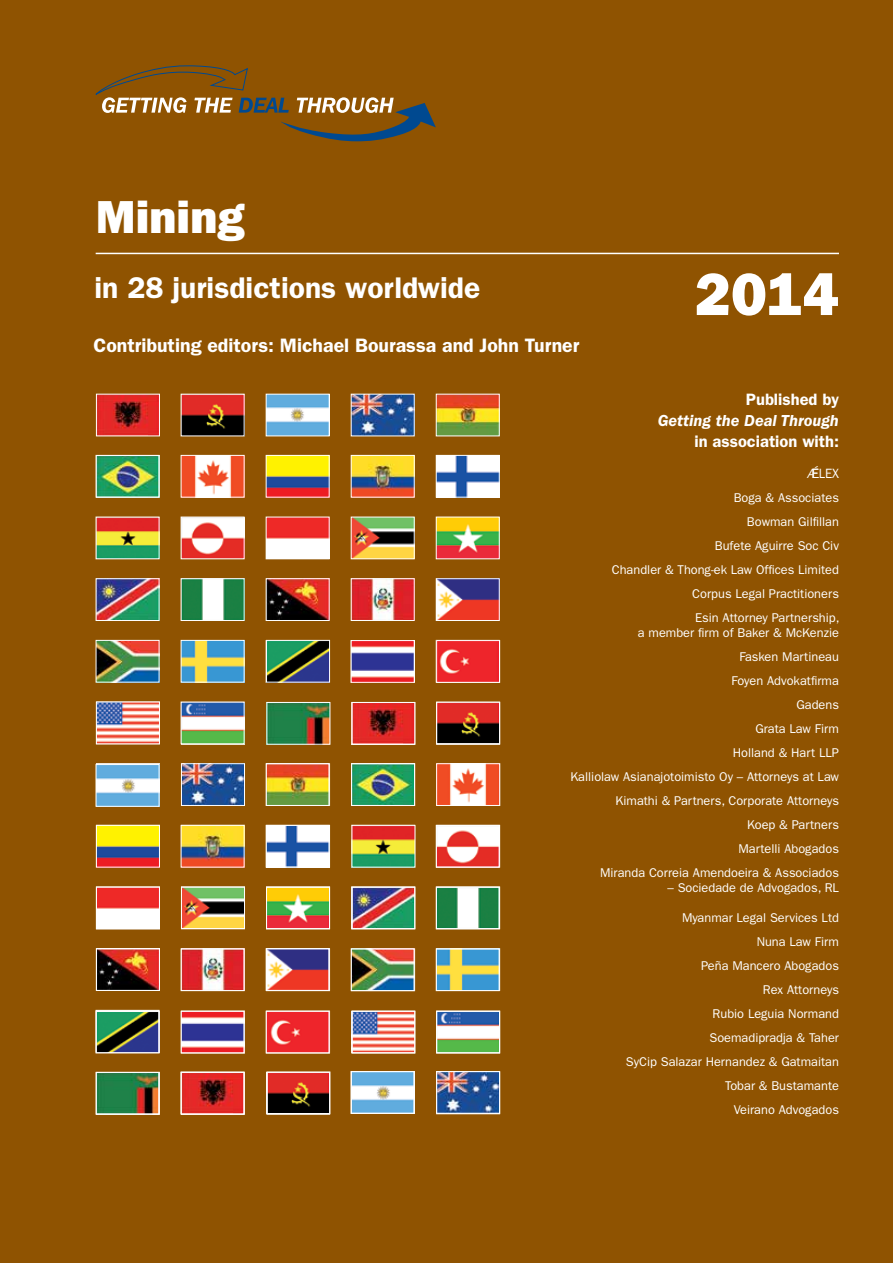
<style>
.page{position:relative;width:893px;height:1263px;background:#8f5301}
.page>*{position:absolute;margin:0;border:0;box-sizing:border-box;transform-origin:0 0}
.t1{font:60px "ITC Franklin Gothic Std Hvy";color:#fff}
.t2{font:46.5px "ITC Franklin Gothic Std Hvy";color:#fff}
.t3{font:600 30px "ITC Franklin Gothic Std";color:#fff}
.t4{font:600 19.5px "ITC Franklin Gothic Std";color:#fff}
.t5{font:600 16.5px "ITC Franklin Gothic Std";color:#fff}
.t6{font:italic 600 16.5px "ITC Franklin Gothic Std";color:#fff}
.t7{font:13.5px "ITC Franklin Gothic Std";letter-spacing:-.015em;color:#fff;scale:.95 1}
.t8{font:12.75px/24px "ITC Franklin Gothic Std";color:#fff;text-align:right}
</style>
<div class="page">
<img style="left:98px;top:519px;width:59px;height:38px">
<img style="left:353px;top:457px;width:60px;height:38px">
<div style="left:351px;top:455px;width:64px;height:42px;border:1px solid #fff"></div>
<img style="left:98px;top:457px;width:59px;height:38px">
<div style="left:96px;top:455px;width:63px;height:42px;border:1px solid #fff"></div>
<img style="left:268px;top:457px;width:60px;height:38px">
<div style="left:266px;top:455px;width:64px;height:42px;border:1px solid #fff"></div>
<img style="left:98px;top:580px;width:59px;height:39px">
<div style="left:96px;top:578px;width:63px;height:43px;border:1px solid #fff"></div>
<img style="left:438px;top:519px;width:60px;height:38px">
<div style="left:436px;top:517px;width:64px;height:42px;border:1px solid #fff"></div>
<img style="left:268px;top:396px;width:60px;height:38px">
<div style="left:266px;top:394px;width:64px;height:42px;border:1px solid #fff"></div>
<img style="left:353px;top:396px;width:60px;height:38px">
<img style="left:98px;top:396px;width:60px;height:38px">
<div style="left:96px;top:394px;width:64px;height:42px;border:1px solid #fff"></div>
<img style="left:183px;top:396px;width:59px;height:38px">
<div style="left:181px;top:394px;width:63px;height:42px;border:1px solid #fff"></div>
<img style="left:438px;top:396px;width:60px;height:38px">
<div style="left:436px;top:394px;width:64px;height:42px;border:1px solid #fff"></div>
<img style="left:183px;top:457px;width:59px;height:38px">
<div style="left:181px;top:455px;width:63px;height:42px;border:1px solid #fff"></div>
<img style="left:268px;top:519px;width:60px;height:38px">
<div style="left:266px;top:517px;width:64px;height:42px;border:1px solid #fff"></div>
<img style="left:438px;top:457px;width:60px;height:38px">
<div style="left:436px;top:455px;width:64px;height:42px;border:1px solid #fff"></div>
<svg style="left:96px;top:65px;width:340px;height:76px;background:#8a5d1c"></svg>
<img style="left:183px;top:580px;width:59px;height:39px">
<div style="left:181px;top:578px;width:63px;height:43px;border:1px solid #fff"></div>
<svg style="left:266px;top:682px;width:64px;height:1px"></svg>
<img style="left:183px;top:642px;width:59px;height:38px">
<div style="left:181px;top:640px;width:63px;height:42px;border:1px solid #fff"></div>
<img style="left:98px;top:642px;width:59px;height:38px">
<div style="left:96px;top:640px;width:63px;height:42px;border:1px solid #fff"></div>
<img style="left:268px;top:580px;width:60px;height:39px">
<div style="left:266px;top:578px;width:64px;height:43px;border:1px solid #fff"></div>
<img style="left:353px;top:580px;width:60px;height:39px">
<div style="left:351px;top:578px;width:64px;height:43px;border:1px solid #fff"></div>
<img style="left:353px;top:519px;width:60px;height:38px">
<img style="left:438px;top:580px;width:60px;height:39px">
<div style="left:436px;top:578px;width:64px;height:43px;border:1px solid #fff"></div>
<svg style="left:96px;top:763px;width:64px;height:43px"></svg>
<svg style="left:181px;top:702px;width:64px;height:43px"></svg>
<svg style="left:436px;top:702px;width:64px;height:43px"></svg>
<div style="left:96px;top:1010px;width:63px;height:42px;background:#faf8f5"></div>
<div style="left:181px;top:1071px;width:63px;height:43px;background:#ccb18d"></div>
<img style="left:268px;top:642px;width:60px;height:38px">
<div style="left:266px;top:640px;width:64px;height:42px;border:1px solid #fff"></div>
<img style="left:353px;top:642px;width:60px;height:39px">
<div style="left:351px;top:640px;width:64px;height:43px;border:1px solid #fff"></div>
<img style="left:438px;top:642px;width:60px;height:39px">
<div style="left:436px;top:640px;width:64px;height:43px;border:1px solid #fff"></div>
<img style="left:98px;top:951px;width:59px;height:37px">
<div style="left:96px;top:948px;width:64px;height:43px;border:1px solid #fff"></div>
<img style="left:268px;top:889px;width:60px;height:38px">
<div style="left:266px;top:887px;width:64px;height:42px;border:1px solid #fff"></div>
<img style="left:354px;top:889px;width:59px;height:38px">
<div style="left:352px;top:887px;width:63px;height:42px;border:1px solid #fff"></div>
<img style="left:438px;top:889px;width:59px;height:38px">
<div style="left:436px;top:887px;width:64px;height:42px;border:1px solid #fff"></div>
<img style="left:98px;top:704px;width:60px;height:38px">
<div style="left:96px;top:702px;width:64px;height:42px;border:1px solid #fff"></div>
<img style="left:183px;top:951px;width:59px;height:38px">
<div style="left:181px;top:949px;width:63px;height:42px;border:1px solid #fff"></div>
<div style="left:181px;top:948px;width:63px;height:43px;border:1px solid #fff"></div>
<img style="left:183px;top:704px;width:59px;height:38px">
<div style="left:181px;top:702px;width:63px;height:42px;border:1px solid #fff"></div>
<img style="left:268px;top:951px;width:59px;height:37px">
<div style="left:266px;top:948px;width:64px;height:43px;border:1px solid #fff"></div>
<img style="left:353px;top:951px;width:59px;height:38px">
<div style="left:351px;top:948px;width:64px;height:43px;border:1px solid #fff"></div>
<img style="left:268px;top:704px;width:60px;height:39px">
<div style="left:266px;top:702px;width:64px;height:43px;border:1px solid #fff"></div>
<img style="left:438px;top:951px;width:59px;height:38px">
<div style="left:436px;top:948px;width:64px;height:43px;border:1px solid #fff"></div>
<img style="left:354px;top:704px;width:59px;height:38px">
<div style="left:352px;top:702px;width:63px;height:43px;border:1px solid #fff"></div>
<img style="left:98px;top:1013px;width:59px;height:38px">
<div style="left:96px;top:1011px;width:63px;height:42px;border:1px solid #fff"></div>
<img style="left:439px;top:704px;width:59px;height:38px">
<div style="left:436px;top:702px;width:64px;height:42px;border:1px solid #fff"></div>
<img style="left:183px;top:1013px;width:59px;height:38px">
<div style="left:181px;top:1011px;width:63px;height:42px;border:1px solid #fff"></div>
<img style="left:98px;top:766px;width:59px;height:39px">
<div style="left:96px;top:764px;width:63px;height:43px;border:1px solid #fff"></div>
<img style="left:268px;top:1013px;width:59px;height:38px">
<div style="left:266px;top:1011px;width:64px;height:42px;border:1px solid #fff"></div>
<img style="left:183px;top:765px;width:60px;height:39px">
<div style="left:181px;top:763px;width:64px;height:43px;border:1px solid #fff"></div>
<img style="left:354px;top:1013px;width:59px;height:38px">
<div style="left:352px;top:1011px;width:63px;height:42px;border:1px solid #fff"></div>
<img style="left:268px;top:766px;width:59px;height:37px">
<div style="left:266px;top:763px;width:64px;height:43px;border:1px solid #fff"></div>
<img style="left:439px;top:1013px;width:59px;height:38px">
<div style="left:436px;top:1011px;width:64px;height:42px;border:1px solid #fff"></div>
<img style="left:354px;top:766px;width:59px;height:37px">
<div style="left:351px;top:763px;width:64px;height:43px;border:1px solid #fff"></div>
<img style="left:98px;top:1074px;width:59px;height:38px">
<div style="left:96px;top:1072px;width:63px;height:42px;border:1px solid #fff"></div>
<img style="left:438px;top:765px;width:60px;height:39px">
<div style="left:436px;top:763px;width:64px;height:43px;border:1px solid #fff"></div>
<img style="left:183px;top:1074px;width:59px;height:38px">
<div style="left:181px;top:1072px;width:63px;height:42px;border:1px solid #fff"></div>
<img style="left:98px;top:827px;width:60px;height:38px">
<div style="left:96px;top:825px;width:64px;height:42px;border:1px solid #fff"></div>
<img style="left:269px;top:1074px;width:59px;height:38px">
<div style="left:266px;top:1071px;width:64px;height:43px;border:1px solid #fff"></div>
<img style="left:183px;top:827px;width:59px;height:38px">
<div style="left:181px;top:825px;width:63px;height:42px;border:1px solid #fff"></div>
<img style="left:353px;top:1073px;width:59px;height:38px">
<div style="left:351px;top:1071px;width:64px;height:43px;border:1px solid #fff"></div>
<img style="left:268px;top:827px;width:59px;height:38px">
<div style="left:266px;top:825px;width:64px;height:42px;border:1px solid #fff"></div>
<img style="left:439px;top:1073px;width:59px;height:38px">
<div style="left:436px;top:1071px;width:64px;height:43px;border:1px solid #fff"></div>
<img style="left:354px;top:827px;width:59px;height:38px">
<div style="left:352px;top:825px;width:63px;height:42px;border:1px solid #fff"></div>
<img style="left:438px;top:827px;width:59px;height:38px">
<div style="left:436px;top:825px;width:64px;height:42px;border:1px solid #fff"></div>
<img style="left:98px;top:889px;width:59px;height:38px">
<div style="left:96px;top:887px;width:64px;height:42px;border:1px solid #fff"></div>
<img style="left:183px;top:889px;width:59px;height:37px">
<div style="left:181px;top:887px;width:64px;height:42px;border:1px solid #fff"></div>
<img style="left:183px;top:519px;width:59px;height:38px">
<div style="left:181px;top:517px;width:63px;height:42px;border:1px solid #fff"></div>
<hr style="left:96px;top:253px;width:743px;height:1px;background:#fff">
<h2 class="t2" style="left:96px;top:190px;width:150px">Mining</h2>
<h3 class="t3" style="left:94px;top:270px;width:387px">in 28 jurisdictions worldwide</h3>
<h3 class="t4" style="left:94px;top:334px;width:487px">Contributing editors: Michael Bourassa and John Turner</h3>
<h1 class="t1" style="left:695px;top:259px;width:145px">2014</h1>
<p class="t5" style="left:746px;top:389px;width:95px">Published by</p>
<p class="t6" style="left:658px;top:411px;width:183px">Getting the Deal Through</p>
<p class="t5" style="left:694px;top:431px;width:146px">in association with:</p>
<p class="t7" style="left:807px;top:466px;width:35px">ÆÉLEX</p>
<p class="t8" style="left:612px;top:486px;width:229px">Boga &amp; Associates<br>Bowman Gilfillan<br>Bufete Aguirre Soc Civ<br>Chandler &amp; Thong-ek Law Offices Limited<br>Corpus Legal Practitioners<br>Esin Attorney Partnership,</p>
<p class="t8" style="left:570px;top:621px;width:270px">a member firm of Baker &amp; McKenzie<br>Fasken Martineau<br>Foyen Advokatfirma<br>Gadens<br>Grata Law Firm<br>Holland &amp; Hart LLP<br>Kalliolaw Asianajotoimisto Oy – Attorneys at Law<br>Kimathi &amp; Partners, Corporate Attorneys<br>Koep &amp; Partners<br>Martelli Abogados<br>Miranda Correia Amendoeira &amp; Associados</p>
<p class="t8" style="left:667px;top:876px;width:173px">– Sociedade de Advogados, RL</p>
<p class="t8" style="left:626px;top:906px;width:215px">Myanmar Legal Services Ltd<br>Nuna Law Firm<br>Peña Mancero Abogados<br>Rex Attorneys<br>Rubio Leguia Normand<br>Soemadipradja &amp; Taher<br>SyCip Salazar Hernandez &amp; Gatmaitan<br>Tobar &amp; Bustamante<br>Veirano Advogados</p>
</div>
